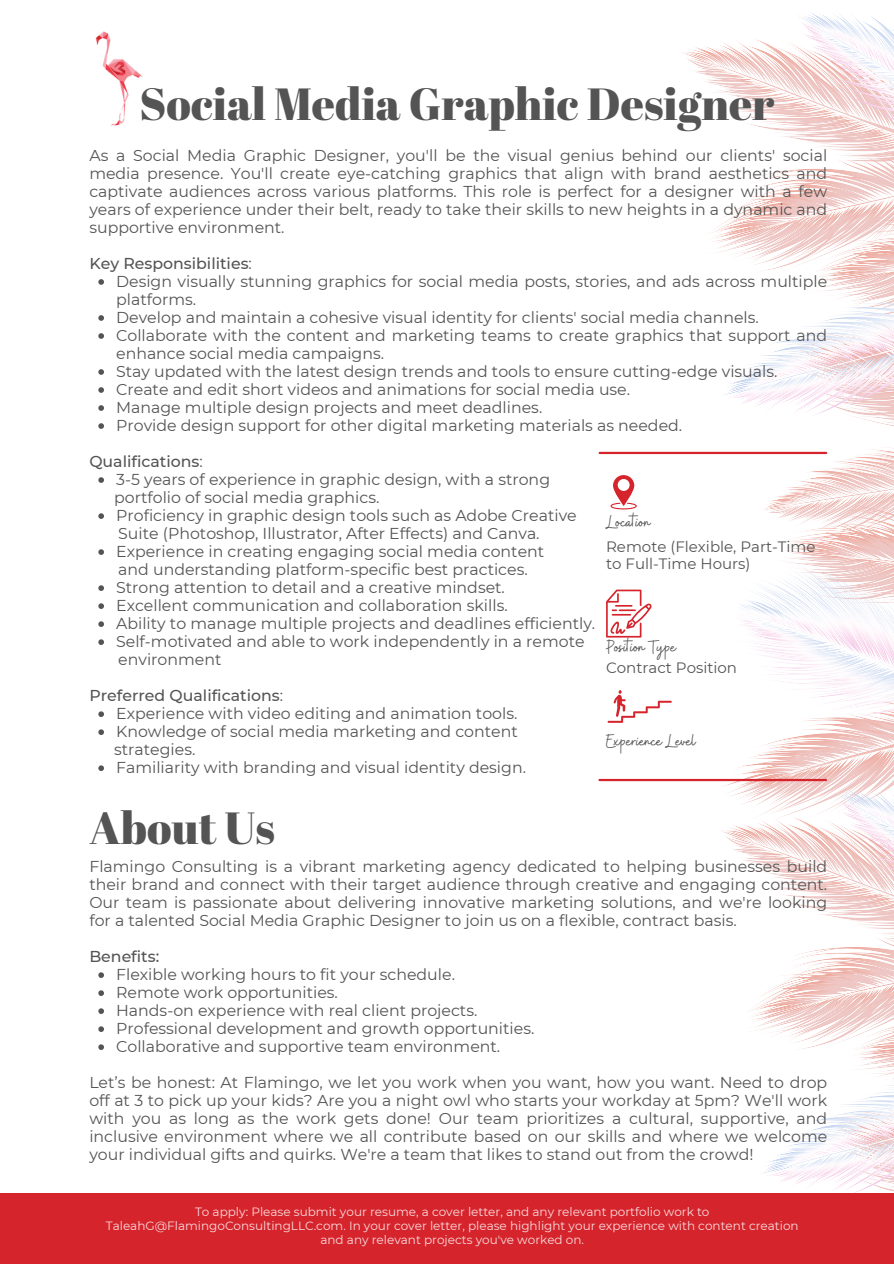
<style>
.page{position:relative;width:894px;height:1264px;background:#fff}
.page>*{position:absolute;margin:0;border:0;box-sizing:border-box;transform-origin:0 0}
.t1{font:45px "Abril Fatface";color:#545454}
.t2{font:19.5px "Buffalo";color:#545454}
.t3{font:15.75px/18px "Montserrat";color:#545454;text-align:justify}
.t4{font:500 15.75px "Montserrat";color:#545454}
.t5{font:15px/16.8px "Montserrat";color:#545454}
.t6{font:12px/14px "Montserrat";color:#f8dcde;text-align:center}
.s1{font-weight:400}
</style>
<div class="page">
<div style="left:0;top:1193px;width:893px;height:70px;background:#d6242c"></div>
<svg style="left:680px;top:13px;width:214px;height:1224px"></svg>
<svg style="left:98px;top:279px;width:6px;height:6px"></svg>
<svg style="left:98px;top:315px;width:6px;height:6px"></svg>
<svg style="left:98px;top:333px;width:6px;height:6px"></svg>
<svg style="left:98px;top:369px;width:6px;height:6px"></svg>
<svg style="left:98px;top:387px;width:6px;height:6px"></svg>
<svg style="left:98px;top:405px;width:6px;height:6px"></svg>
<svg style="left:98px;top:423px;width:6px;height:6px"></svg>
<svg style="left:98px;top:477px;width:6px;height:6px"></svg>
<svg style="left:98px;top:513px;width:6px;height:6px"></svg>
<svg style="left:98px;top:549px;width:6px;height:6px"></svg>
<svg style="left:98px;top:585px;width:6px;height:6px"></svg>
<svg style="left:98px;top:603px;width:6px;height:6px"></svg>
<svg style="left:98px;top:621px;width:6px;height:6px"></svg>
<svg style="left:98px;top:639px;width:6px;height:6px"></svg>
<svg style="left:98px;top:711px;width:6px;height:6px"></svg>
<svg style="left:98px;top:729px;width:6px;height:6px"></svg>
<svg style="left:98px;top:765px;width:6px;height:6px"></svg>
<hr style="left:599px;top:452px;width:226px;height:2px;background:#d5242c">
<svg style="left:610px;top:475px;width:26px;height:34px"></svg>
<svg style="left:606px;top:589px;width:45px;height:48px"></svg>
<svg style="left:607px;top:690px;width:64px;height:32px"></svg>
<hr style="left:599px;top:779px;width:226px;height:2px;background:#d5242c">
<img style="left:95px;top:31px;width:48px;height:95px">
<svg style="left:98px;top:972px;width:6px;height:5px"></svg>
<svg style="left:98px;top:990px;width:6px;height:5px"></svg>
<svg style="left:98px;top:1008px;width:6px;height:5px"></svg>
<svg style="left:98px;top:1026px;width:6px;height:5px"></svg>
<svg style="left:98px;top:1044px;width:6px;height:5px"></svg>
<p class="t1" style="left:139px;top:72px;width:636px">Social Media Graphic Designer</p>
<p class="t3" style="left:89px;top:146px;width:739px">As a Social Media Graphic Designer, you'll be the visual genius behind our clients' social media presence. You'll create eye-catching graphics that align with brand aesthetics and captivate audiences across various platforms. This role is perfect for a designer with a few years of experience under their belt, ready to take their skills to new heights in a dynamic and supportive environment.</p>
<p class="t4" style="left:89px;top:254px;width:164px">Key Responsibilities<span class="s1">:</span></p>
<p class="t3" style="left:116px;top:272px;width:712px">Design visually stunning graphics for social media posts, stories, and ads across multiple platforms.</p>
<h1 class="t3" style="left:116px;top:308px;width:644px">Develop and maintain a cohesive visual identity for clients' social media channels.</h1>
<p class="t3" style="left:116px;top:326px;width:712px">Collaborate with the content and marketing teams to create graphics that support and enhance social media campaigns.</p>
<h4 class="t3" style="left:116px;top:362px;width:662px">Stay updated with the latest design trends and tools to ensure cutting-edge visuals.</h4>
<h4 class="t3" style="left:116px;top:380px;width:515px">Create and edit short videos and animations for social media use.</h4>
<p class="t3" style="left:116px;top:398px;width:427px">Manage multiple design projects and meet deadlines.</p>
<p class="t3" style="left:116px;top:416px;width:567px">Provide design support for other digital marketing materials as needed.</p>
<p class="t4" style="left:89px;top:452px;width:115px">Qualifications<span class="s1">:</span></p>
<p class="t3" style="left:116px;top:470px;width:435px">3-5 years of experience in graphic design, with a strong</p>
<p class="t3" style="left:114px;top:488px;width:267px">portfolio of social media graphics.</p>
<p class="t3" style="left:116px;top:506px;width:462px">Proficiency in graphic design tools such as Adobe Creative</p>
<p class="t3" style="left:118px;top:524px;width:423px">Suite (Photoshop, Illustrator, After Effects) and Canva.</p>
<h4 class="t3" style="left:116px;top:542px;width:429px">Experience in creating engaging social media content</h4>
<p class="t3" style="left:118px;top:560px;width:411px">and understanding platform-specific best practices.</p>
<h4 class="t3" style="left:116px;top:578px;width:390px">Strong attention to detail and a creative mindset.</h4>
<p class="t3" style="left:116px;top:596px;width:393px">Excellent communication and collaboration skills.</p>
<h4 class="t3" style="left:116px;top:614px;width:480px">Ability to manage multiple projects and deadlines efficiently.</h4>
<p class="t3" style="left:116px;top:632px;width:470px">Self-motivated and able to work independently in a remote</p>
<h4 class="t3" style="left:118px;top:650px;width:105px">environment</h4>
<p class="t4" style="left:89px;top:686px;width:195px">Preferred Qualifications<span class="s1">:</span></p>
<p class="t3" style="left:116px;top:704px;width:402px">Experience with video editing and animation tools.</p>
<p class="t3" style="left:116px;top:722px;width:403px">Knowledge of social media marketing and content</p>
<p class="t3" style="left:114px;top:740px;width:83px">strategies.</p>
<h4 class="t3" style="left:116px;top:758px;width:411px">Familiarity with branding and visual identity design.</h4>
<p class="t2" style="left:606px;top:510px;width:46px">Location</p>
<p class="t5" style="left:606px;top:538px;width:211px">Remote (Flexible, Part-Time to Full-Time Hours)</p>
<h4 class="t2" style="left:606px;top:634px;width:71px">Position Type</h4>
<p class="t5" style="left:606px;top:659px;width:132px">Contract Position</p>
<h2 class="t2" style="left:606px;top:728px;width:91px">Experience Level</h2>
<h4 class="t1" style="left:89px;top:796px;width:187px">About Us</h4>
<h2 class="t3" style="left:89px;top:857px;width:739px">Flamingo Consulting is a vibrant marketing agency dedicated to helping businesses build their brand and connect with their target audience through creative and engaging content.<br>Our team is passionate about delivering innovative marketing solutions, and we're looking for a talented Social Media Graphic Designer to join us on a flexible, contract basis.</h2>
<p class="t4" style="left:89px;top:946px;width:71px">Benefits:</p>
<h2 class="t3" style="left:116px;top:965px;width:340px">Flexible working hours to fit your schedule.</h2>
<p class="t3" style="left:116px;top:983px;width:223px">Remote work opportunities.</p>
<p class="t3" style="left:116px;top:1001px;width:362px">Hands-on experience with real client projects.</p>
<p class="t3" style="left:116px;top:1019px;width:419px">Professional development and growth opportunities.</p>
<p class="t3" style="left:116px;top:1037px;width:385px">Collaborative and supportive team environment.</p>
<p class="t3" style="left:89px;top:1073px;width:739px">Let’s be honest: At Flamingo, we let you work when you want, how you want. Need to drop off at 3 to pick up your kids? Are you a night owl who starts your workday at 5pm? We'll work with you as long as the work gets done! Our team prioritizes a cultural, supportive, and inclusive environment where we all contribute based on our skills and where we welcome your individual gifts and quirks. We're a team that likes to stand out from the crowd!</p>
<p class="t6" style="left:106px;top:1204px;width:694px">To apply: Please submit your resume, a cover letter, and any relevant portfolio work to<br>TaleahG@FlamingoConsultingLLC.com. In your cover letter, please highlight your experience with content creation and any relevant projects you've worked on.</p>
</div>
